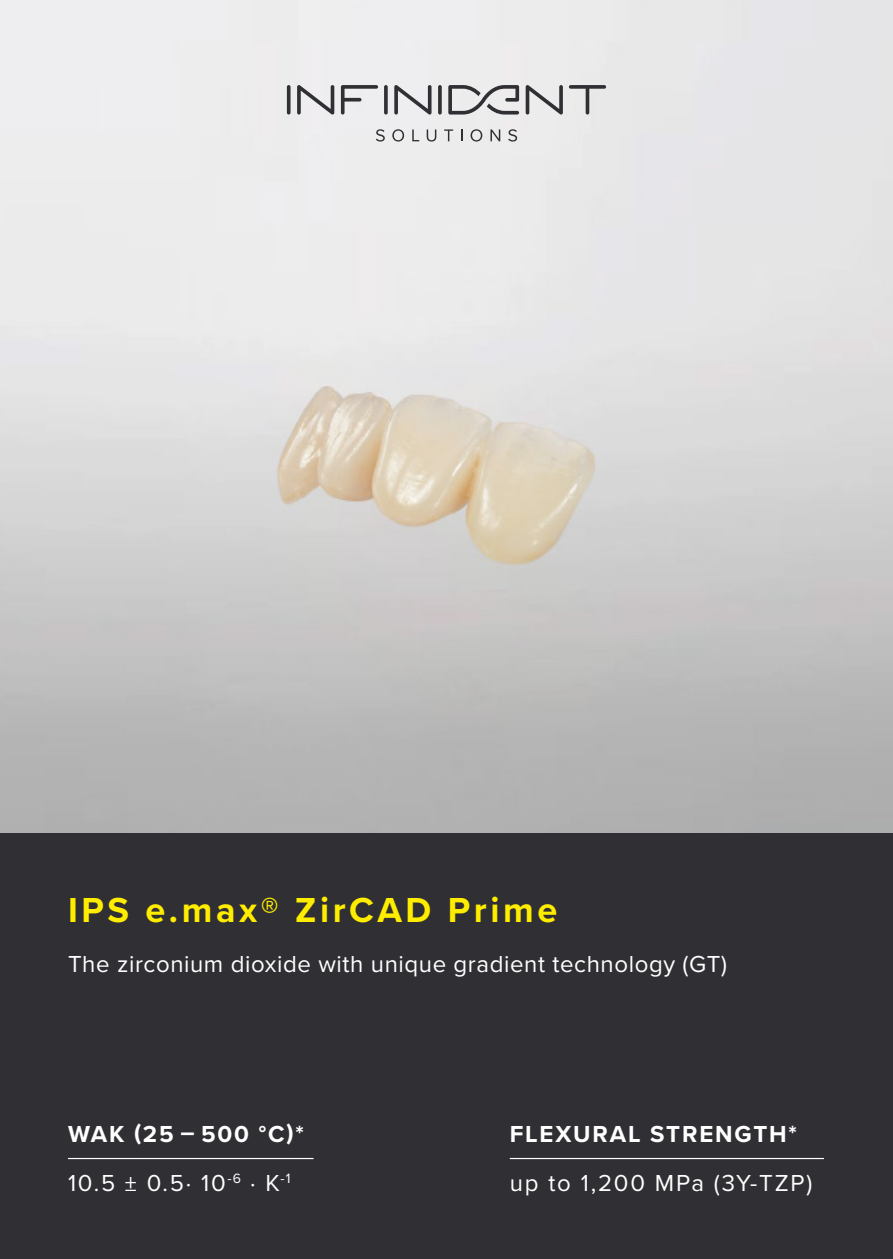
<style>
.page{position:relative;width:893px;height:1259px;background:#fff}
.page>*{position:absolute;margin:0;border:0;box-sizing:border-box;transform-origin:0 0}
.t1{font:700 36px "Proxima Nova";letter-spacing:.1em;color:#ffed00}
.t2{font:24px "Proxima Nova";letter-spacing:.025em;color:#fff}
.t3{font:700 24px/48.9px "Proxima Nova";letter-spacing:.075em;color:#fff}
.t4{font:24px "Proxima Nova";letter-spacing:.075em;color:#fff}
.s1{font-weight:400}
</style>
<div class="page">
<img style="left:0;top:0;width:893px;height:833px">
<div style="left:0;top:833px;width:893px;height:426px;background:#302f33"></div>
<svg style="left:376px;top:129px;width:9px;height:13px"></svg>
<svg style="left:392px;top:129px;width:12px;height:13px"></svg>
<svg style="left:412px;top:129px;width:7px;height:12px"></svg>
<svg style="left:427px;top:129px;width:9px;height:13px"></svg>
<svg style="left:444px;top:129px;width:9px;height:12px"></svg>
<svg style="left:461px;top:129px;width:1px;height:12px"></svg>
<svg style="left:471px;top:129px;width:11px;height:13px"></svg>
<svg style="left:490px;top:129px;width:10px;height:12px"></svg>
<svg style="left:508px;top:129px;width:9px;height:13px"></svg>
<svg style="left:297px;top:85px;width:37px;height:30px"></svg>
<svg style="left:287px;top:85px;width:4px;height:30px"></svg>
<svg style="left:341px;top:85px;width:37px;height:30px"></svg>
<svg style="left:526px;top:85px;width:37px;height:30px"></svg>
<svg style="left:384px;top:85px;width:4px;height:30px"></svg>
<svg style="left:438px;top:85px;width:4px;height:30px"></svg>
<svg style="left:394px;top:85px;width:37px;height:30px"></svg>
<svg style="left:448px;top:85px;width:71px;height:30px;background:#afaeaf"></svg>
<svg style="left:569px;top:85px;width:37px;height:30px"></svg>
<hr style="left:68px;top:1158px;width:246px;height:1px;background:#fff">
<hr style="left:510px;top:1158px;width:314px;height:1px;background:#fff">
<h1 class="t1" style="left:68px;top:883px;width:491px">IPS e.max® ZirCAD Prime</h1>
<p class="t2" style="left:68px;top:945px;width:660px">The zirconium dioxide with unique gradient technology (GT)</p>
<p class="t3" style="left:68px;top:1109px;width:237px">WAK (25 – 500 °C)*<br><span class="s1">10.5 ± 0.5· 10</span><sup>-6</sup> <span class="s1">· K</span><sup>-1</sup></p>
<p class="t3" style="left:510px;top:1109px;width:289px">FLEXURAL STRENGTH*</p>
<p class="t4" style="left:510px;top:1165px;width:304px">up to 1,200 MPa (3Y-TZP)</p>
</div>
